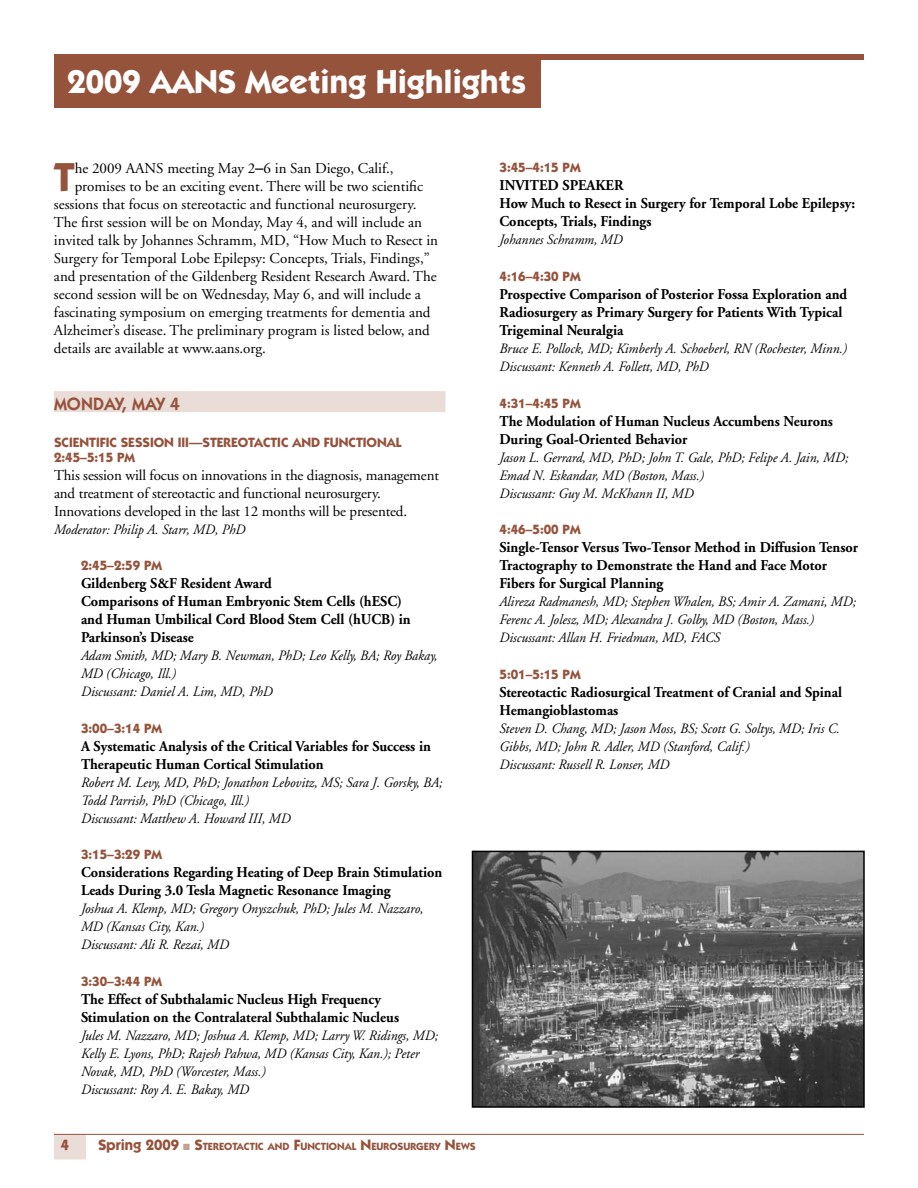
<style>
.page{position:relative;width:918px;height:1188px;background:#fff}
.page>*{position:absolute;margin:0;border:0;box-sizing:border-box;transform-origin:0 0}
.t1{font:700 40.65px "Itc Kabel";color:#95533c}
.t2{font:700 33px "Itc Kabel";color:#fff}
.t3{font:600 18px "Itc Kabel";color:#95533c}
.t4{font:700 15px/18px "Adobe Garamond";color:#000;scale:.95 1}
.t5{font:15px/18px "Adobe Garamond";color:#000}
.t6{font:700 15px "Itc Kabel";color:#95533c}
.t7{font:italic 14.25px/18px "Adobe Garamond";color:#000;scale:.95 1}
.t8{font:700 13.5px/15px "Itc Kabel";color:#95533c}
.t9{font:700 10.5px "Itc Kabel";color:#95533c}
.s1{font-family:"Arial"}
.s2{font-size:15px}
</style>
<div class="page">
<div style="left:54px;top:1134px;width:32px;height:25px;background:#eaddd8"></div>
<hr style="left:54px;top:1134px;width:810px;height:1px;background:#95533c">
<div style="left:54px;top:54px;width:810px;height:6px;background:#95533c"></div>
<div style="left:55px;top:55px;width:486px;height:53px;background:#95533c"></div>
<div style="left:54px;top:391px;width:392px;height:21px;background:#eaddd8"></div>
<img style="left:475px;top:854px;width:387px;height:251px">
<div style="left:472px;top:851px;width:393px;height:257px;border:2px solid #000"></div>
<h2 class="t2" style="left:68px;top:62px;width:460px">2009 AANS Meeting Highlights</h2>
<h1 class="t1" style="left:54px;top:152px;width:22px">T</h1>
<p class="t5" style="left:75px;top:160px;width:320px">he 2009 AANS meeting May 2<span class="s1">–</span>6 in San Diego, Calif.,</p>
<p class="t5" style="left:75px;top:178px;width:350px">promises to be an exciting event. There will be two scientific</p>
<p class="t5" style="left:54px;top:196px;width:364px">sessions that focus on stereotactic and functional neurosurgery.</p>
<p class="t5" style="left:54px;top:214px;width:370px">The first session will be on Monday, May 4, and will include an</p>
<p class="t5" style="left:54px;top:232px;width:386px">invited talk by Johannes Schramm, MD, “How Much to Resect in</p>
<p class="t5" style="left:54px;top:250px;width:377px">Surgery for Temporal Lobe Epilepsy: Concepts, Trials, Findings,”</p>
<p class="t5" style="left:54px;top:268px;width:384px">and presentation of the Gildenberg Resident Research Award. The</p>
<p class="t5" style="left:54px;top:286px;width:368px">second session will be on Wednesday, May 6, and will include a</p>
<p class="t5" style="left:54px;top:304px;width:378px">fascinating symposium on emerging treatments for dementia and</p>
<p class="t5" style="left:54px;top:322px;width:377px">Alzheimer’s disease. The preliminary program is listed below, and</p>
<p class="t5" style="left:54px;top:340px;width:214px">details are available at www.aans.org.</p>
<p class="t3" style="left:54px;top:393px;width:128px">MONDAY, MAY 4</p>
<p class="t8" style="left:54px;top:434px;width:349px">SCIENTIFIC SESSION III—STEREOTACTIC AND FUNCTIONAL<br>2:45–5:15 PM</p>
<p class="t5" style="left:54px;top:466px;width:387px">This session will focus on innovations in the diagnosis, management and treatment of stereotactic and functional neurosurgery.<br>Innovations developed in the last 12 months will be presented.</p>
<p class="t7" style="left:54px;top:521px;width:203px">Moderator: Philip A. Starr, MD, PhD</p>
<p class="t8" style="left:81px;top:558px;width:83px">2:45–2:59 PM</p>
<p class="t4" style="left:81px;top:575px;width:349px">Gildenberg S&amp;F Resident Award<br>Comparisons of Human Embryonic Stem Cells (hESC) and Human Umbilical Cord Blood Stem Cell (hUCB) in Parkinson’s Disease</p>
<p class="t7" style="left:81px;top:647px;width:377px">Adam Smith, MD; Mary B. Newman, PhD; Leo Kelly, BA; Roy Bakay,<br>MD (Chicago, Ill.)<br>Discussant: Daniel A. Lim, MD, PhD</p>
<p class="t8" style="left:81px;top:720px;width:83px">3:00–3:14 PM</p>
<p class="t4" style="left:81px;top:737px;width:370px">A Systematic Analysis of the Critical Variables for Success in<br>Therapeutic Human Cortical Stimulation</p>
<p class="t7" style="left:81px;top:774px;width:382px">Robert M. Levy, MD, PhD; Jonathon Lebovitz, MS; Sara J. Gorsky, BA;<br>Todd Parrish, PhD (Chicago, Ill.)<br>Discussant: Matthew A. Howard III, MD</p>
<p class="t8" style="left:81px;top:847px;width:83px">3:15–3:29 PM</p>
<p class="t4" style="left:81px;top:864px;width:382px">Considerations Regarding Heating of Deep Brain Stimulation<br>Leads During 3.0 Tesla Magnetic Resonance Imaging</p>
<p class="t7" style="left:81px;top:900px;width:362px">Joshua A. Klemp, MD; Gregory Onyszchuk, PhD; Jules M. Nazzaro,<br>MD (Kansas City, Kan.)<br>Discussant: Ali R. Rezai, MD</p>
<p class="t8" style="left:81px;top:974px;width:83px">3:30–3:44 PM</p>
<p class="t4" style="left:81px;top:991px;width:336px">The Effect of Subthalamic Nucleus High Frequency<br>Stimulation on the Contralateral Subthalamic Nucleus</p>
<p class="t7" style="left:81px;top:1027px;width:377px">Jules M. Nazzaro, MD; Joshua A. Klemp, MD; Larry W. Ridings, MD; Kelly E. Lyons, PhD; Rajesh Pahwa, MD (Kansas City, Kan.); Peter Novak, MD, PhD (Worcester, Mass.)<br>Discussant: Roy A. E. Bakay, MD</p>
<p class="t6" style="left:61px;top:1136px;width:10px">4</p>
<p class="t9" style="left:98px;top:1140px;width:378px"><span class="s2">Spring 2009</span> <span class="s2">S</span>TEREOTACTIC AND <span class="s2">F</span>UNCTIONAL <span class="s2">N</span>EUROSURGERY <span class="s2">N</span>EWS</p>
<p class="t8" style="left:500px;top:160px;width:83px">3:45–4:15 PM</p>
<p class="t4" style="left:500px;top:177px;width:376px">INVITED SPEAKER<br>How Much to Resect in Surgery for Temporal Lobe Epilepsy:<br>Concepts, Trials, Findings</p>
<p class="t7" style="left:500px;top:231px;width:131px">Johannes Schramm, MD</p>
<p class="t8" style="left:500px;top:269px;width:83px">4:16–4:30 PM</p>
<p class="t4" style="left:500px;top:286px;width:367px">Prospective Comparison of Posterior Fossa Exploration and<br>Radiosurgery as Primary Surgery for Patients With Typical<br>Trigeminal Neuralgia</p>
<p class="t7" style="left:500px;top:340px;width:368px">Bruce E. Pollock, MD; Kimberly A. Schoeberl, RN (Rochester, Minn.)<br>Discussant: Kenneth A. Follett, MD, PhD</p>
<p class="t8" style="left:500px;top:395px;width:83px">4:31–4:45 PM</p>
<p class="t4" style="left:500px;top:412px;width:353px">The Modulation of Human Nucleus Accumbens Neurons<br>During Goal-Oriented Behavior</p>
<p class="t7" style="left:500px;top:449px;width:369px">Jason L. Gerrard, MD, PhD; John T. Gale, PhD; Felipe A. Jain, MD;<br>Emad N. Eskandar, MD (Boston, Mass.)<br>Discussant: Guy M. McKhann II, MD</p>
<p class="t8" style="left:500px;top:522px;width:83px">4:46–5:00 PM</p>
<p class="t4" style="left:500px;top:539px;width:379px">Single-Tensor Versus Two-Tensor Method in Diffusion Tensor<br>Tractography to Demonstrate the Hand and Face Motor<br>Fibers for Surgical Planning</p>
<p class="t7" style="left:500px;top:593px;width:377px">Alireza Radmanesh, MD; Stephen Whalen, BS; Amir A. Zamani, MD;<br>Ferenc A. Jolesz, MD; Alexandra J. Golby, MD (Boston, Mass.)<br>Discussant: Allan H. Friedman, MD, FACS</p>
<p class="t8" style="left:500px;top:666px;width:83px">5:01–5:15 PM</p>
<p class="t4" style="left:500px;top:683px;width:362px">Stereotactic Radiosurgical Treatment of Cranial and Spinal<br>Hemangioblastomas</p>
<p class="t7" style="left:500px;top:720px;width:360px">Steven D. Chang, MD; Jason Moss, BS; Scott G. Soltys, MD; Iris C.<br>Gibbs, MD; John R. Adler, MD (Stanford, Calif.)<br>Discussant: Russell R. Lonser, MD</p>
</div>
